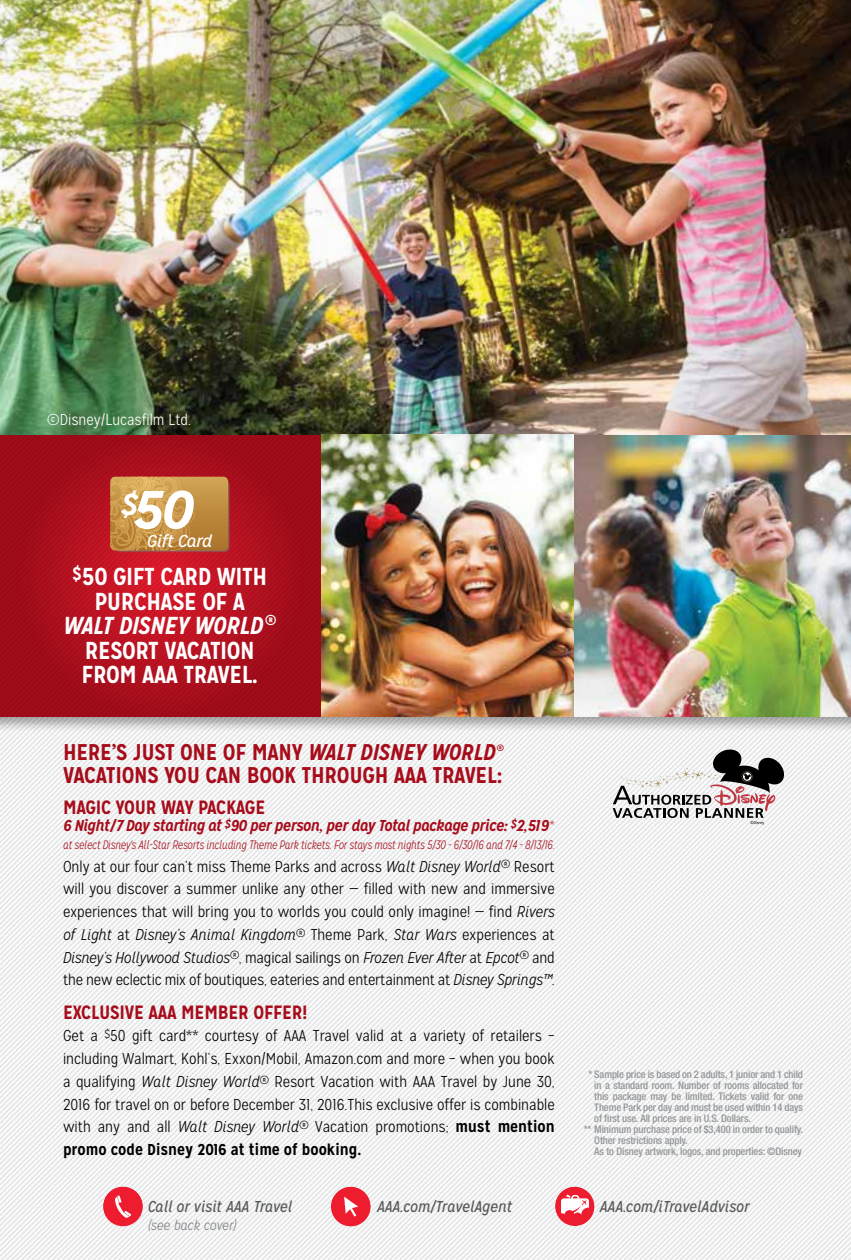
<style>
.page{position:relative;width:851px;height:1260px;background:#fff}
.page>*{position:absolute;margin:0;border:0;box-sizing:border-box;transform-origin:0 0}
.t1{font:italic 700 53.73px "Mission Gothic";color:#fff;scale:1.11 1}
.t2{font:700 24.5px/24.5px "Mission Gothic";letter-spacing:-.02em;color:#fff;text-align:center}
.t3{font:700 22.75px "Mission Gothic";letter-spacing:-.015em;color:#a70c1b}
.t4{font:700 19.25px "Mission Gothic";letter-spacing:-.015em;color:#a70c1b}
.t5{font:italic 17.32px "Mission Gothic";letter-spacing:-.025em;color:#fff;scale:1.11 1}
.t6{font:300 15.75px/22.8px "Mission Gothic";letter-spacing:-.01em;color:#000;text-align:justify}
.t7{font:italic 700 15.75px "Mission Gothic";letter-spacing:-.03em;color:#a70c1b}
.t8{font:italic 15.75px "Mission Gothic";color:#58595b}
.t9{font:300 15.75px "Mission Gothic";color:#fff}
.t10{font:italic 300 14px "Mission Gothic";color:#808285}
.t11{font:italic 300 12.25px "Mission Gothic";letter-spacing:-.01em;color:#a70c1b;scale:.89 1}
.t12{font:500 condensed 10.5px "Helvetica Neue LT Std";letter-spacing:-.01em;color:#939598}
.t13{font:italic 700 9.1px "Mission Gothic";color:#a70c1b}
.s1{font-style:italic}
.s2{font-weight:700}
</style>
<div class="page">
<img style="left:0;top:733px;width:850px;height:527px">
<div style="left:0;top:608px;width:850px;height:125px;background:#000;opacity:.35"></div>
<img style="left:0;top:435px;width:850px;height:282px">
<img style="left:0;top:0;width:850px;height:435px">
<div style="left:331px;top:1187px;width:39px;height:39px;background:#ed1c2e;border-radius:50%"></div>
<svg style="left:344px;top:1197px;width:14px;height:20px"></svg>
<div style="left:103px;top:1187px;width:40px;height:39px;background:#ed1c2e;border-radius:50%"></div>
<svg style="left:115px;top:1196px;width:16px;height:22px"></svg>
<div style="left:555px;top:1187px;width:39px;height:39px;background:#ed1c2e;border-radius:50%"></div>
<svg style="left:561px;top:1195px;width:28px;height:20px"></svg>
<img style="left:321px;top:435px;width:252px;height:282px">
<svg style="left:110px;top:477px;width:118px;height:74px;background:#c69448"></svg>
<svg style="left:612px;top:750px;width:172px;height:75px"></svg>
<p class="t9" style="left:47px;top:411px;width:145px">©Disney/Lucasfilm Ltd.</p>
<h1 class="t1" style="left:121px;top:476px;width:67px"><sup>$</sup>50</h1>
<p class="t5" style="left:147px;top:530px;width:60px">Gift Card</p>
<h2 class="t2" style="left:63px;top:565px;width:215px"><sup>$</sup>50 GIFT CARD WITH<br>PURCHASE OF A<br><span class="s1">WALT DISNEY WORLD</span> <sup>®<br></sup>RESORT VACATION<br>FROM AAA TRAVEL.</h2>
<h3 class="t3" style="left:63px;top:738px;width:434px">HERE’S JUST ONE OF MANY <span class="s1">WALT DISNEY WORLD</span></h3>
<p class="t13" style="left:496px;top:742px;width:9px">®</p>
<h3 class="t3" style="left:63px;top:761px;width:441px">VACATIONS YOU CAN BOOK THROUGH AAA TRAVEL:</h3>
<p class="t4" style="left:63px;top:795px;width:204px">MAGIC YOUR WAY PACKAGE</p>
<p class="t7" style="left:63px;top:816px;width:493px">6 Night/7 Day starting at <sup>$</sup>90 per person, per day Total package price: <sup>$</sup>2,519<sup>*</sup></p>
<p class="t11" style="left:63px;top:837px;width:554px">at select Disney's All-Star Resorts including Theme Park tickets. For stays most nights 5/30 - 6/30/16 and 7/4 - 8/13/16.</p>
<p class="t6" style="left:63px;top:855px;width:493px">Only at our four can’t miss Theme Parks and across <span class="s1">Walt Disney World</span><sup>®</sup> Resort will you discover a summer unlike any other — filled with new and immersive experiences that will bring you to worlds you could only imagine! — find <span class="s1">Rivers of Light</span> at <span class="s1">Disney’s Animal Kingdom</span><sup>®</sup> Theme Park, <span class="s1">Star Wars</span> experiences at <span class="s1">Disney’s Hollywood Studios</span><sup>®</sup>, magical sailings on <span class="s1">Frozen Ever After</span> at <span class="s1">Epcot</span><sup>®</sup> and the new eclectic mix of boutiques, eateries and entertainment at <span class="s1">Disney Springs™</span>.</p>
<p class="t4" style="left:63px;top:1000px;width:246px">EXCLUSIVE AAA MEMBER OFFER!</p>
<p class="t6" style="left:63px;top:1025px;width:493px">Get a <sup>$</sup>50 gift card** courtesy of AAA Travel valid at a variety of retailers – including Walmart, Kohl’s, Exxon/Mobil, Amazon.com and more – when you book a qualifying <span class="s1">Walt Disney World</span><sup>®</sup> Resort Vacation with AAA Travel by June 30, 2016 for travel on or before December 31, 2016.This exclusive offer is combinable with any and all <span class="s1">Walt Disney World</span><sup>®</sup> Vacation promotions; <span class="s2">must mention promo code Disney 2016 at time of booking.</span></p>
<p class="t12" style="left:588px;top:1068px;width:216px">* Sample price is based on 2 adults, 1 junior and 1 child</p>
<p class="t12" style="left:594px;top:1079px;width:210px">in a standard room. Number of rooms allocated for</p>
<p class="t12" style="left:594px;top:1090px;width:210px">this package may be limited. Tickets valid for one</p>
<p class="t12" style="left:594px;top:1101px;width:210px">Theme Park per day and must be used within 14 days</p>
<p class="t12" style="left:594px;top:1112px;width:158px">of first use. All prices are in U.S. Dollars.</p>
<p class="t12" style="left:583px;top:1123px;width:221px">** Minimum purchase price of $3,400 in order to qualify.</p>
<p class="t12" style="left:594px;top:1134px;width:95px">Other restrictions apply.</p>
<p class="t12" style="left:594px;top:1145px;width:209px">As to Disney artwork, logos, and properties: ©Disney</p>
<p class="t8" style="left:148px;top:1197px;width:146px">Call or visit AAA Travel</p>
<p class="t8" style="left:377px;top:1197px;width:136px">AAA.com/TravelAgent</p>
<p class="t8" style="left:600px;top:1197px;width:151px">AAA.com/iTravelAdvisor</p>
<p class="t10" style="left:148px;top:1217px;width:90px">(see back cover)</p>
</div>
